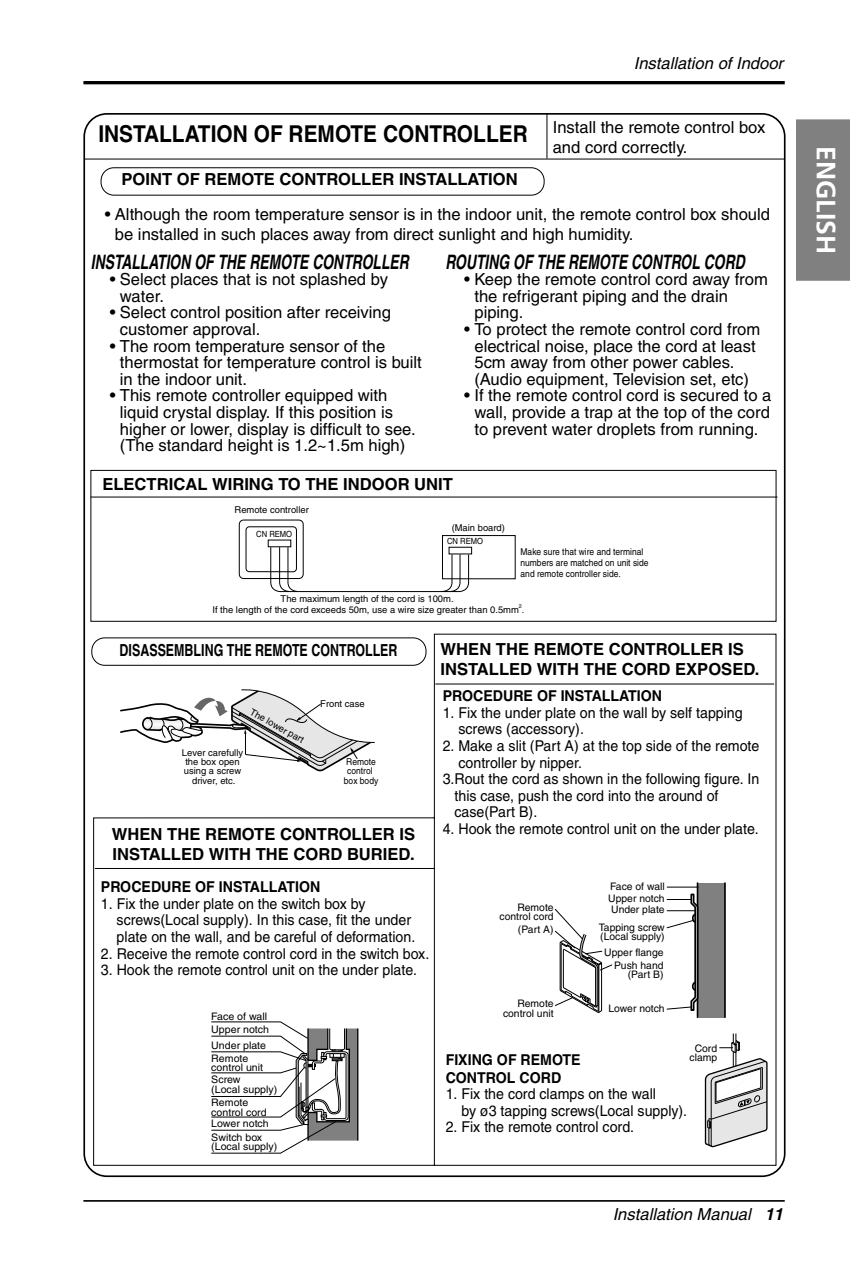
<style>
.page{position:relative;width:850px;height:1270px;background:#fff}
.page>*{position:absolute;margin:0;border:0;box-sizing:border-box;transform-origin:0 0}
.t1{font:700 26.6px "Frutiger";color:#fff}
.t2{font:700 23.2px "Helvetica";color:#000;scale:.9 1}
.t3{font:italic 700 20px "Helvetica";color:#000;scale:.7 1}
.t4{font:16.6px/16.6px "Helvetica";color:#000}
.t5{font:700 16.6px/20px "Helvetica";color:#000}
.t6{font:italic 16.6px "Helvetica";color:#000}
.t7{font:700 16.6px "Helvetica";color:#000;scale:.75 1}
.t8{font:15px/16.6px "Helvetica";color:#000;scale:.95 1}
.t9{font:700 15px/18px "Helvetica";color:#000;scale:.95 1}
.t10{font:10.4px/9.2px "Helvetica";color:#000}
.t11{font:9.4px/9.2px "Helvetica";color:#000;text-align:center}
.t12{font:9.4px/11px "Helvetica";color:#000;scale:.9 1}
.t13{font:8.4px "Helvetica";color:#000;scale:.9 1}
.t14{font:5.4px "Helvetica";color:#000}
.s1{font-size:9px}
.s2{font-weight:700}
</style>
<div class="page">
<hr style="left:83px;top:81px;width:702px;height:3px;background:#000">
<hr style="left:83px;top:1200px;width:702px;height:2px;background:#000">
<div style="left:796px;top:119px;width:54px;height:162px;background:#808080"></div>
<div style="left:101px;top:167px;width:444px;height:29px;border:1px solid #000;border-radius:13px"></div>
<div style="left:90px;top:470px;width:686px;height:152px;border:1px solid #000"></div>
<hr style="left:90px;top:497px;width:687px;height:1px;background:#000">
<hr style="left:84px;top:159px;width:701px;height:1px;background:#000">
<svg style="left:238px;top:519px;width:278px;height:74px"></svg>
<hr style="left:547px;top:114px;width:1px;height:44px;background:#000">
<svg style="left:93px;top:633px;width:684px;height:533px"></svg>
<div style="left:733px;top:1033px;width:3px;height:76px;background:#fff;border:1px solid #000"></div>
<svg style="left:211px;top:1021px;width:148px;height:133px"></svg>
<svg style="left:555px;top:909px;width:57px;height:105px"></svg>
<svg style="left:704px;top:1040px;width:64px;height:108px"></svg>
<hr style="left:95px;top:868px;width:340px;height:1px;background:#000">
<hr style="left:435px;top:684px;width:339px;height:1px;background:#000">
<p class="t6" style="left:634px;top:57px;width:151px">Installation of Indoor</p>
<h2 class="t2" style="left:98px;top:126px;width:743px">INSTALLATION OF REMOTE CONTROLLER <sup>Install</sup> <sup>the</sup> <sup>remote</sup> <sup>control</sup> <sup>box</sup></h2>
<p class="t4" style="left:553px;top:141px;width:136px">and cord correctly.</p>
<p class="t5" style="left:122px;top:171px;width:398px">POINT OF REMOTE CONTROLLER INSTALLATION</p>
<p class="t4" style="left:115px;top:206px;width:657px;line-height:20px;text-indent:-10px">• Although the room temperature sensor is in the indoor unit, the remote control box should be installed in such places away from direct sunlight and high humidity.</p>
<p class="t3" style="left:91px;top:254px;width:456px">INSTALLATION OF THE REMOTE CONTROLLER</p>
<p class="t4" style="left:120px;top:273px;width:270px;text-indent:-10px">• Select places that is not splashed by water.</p>
<p class="t4" style="left:120px;top:306px;width:273px;text-indent:-10px">• Select control position after receiving customer approval.</p>
<p class="t4" style="left:120px;top:339px;width:303px;text-indent:-10px">• The room temperature sensor of the thermostat for temperature control is built in the indoor unit.</p>
<p class="t4" style="left:120px;top:389px;width:297px;text-indent:-10px">• This remote controller equipped with liquid crystal display. If this position is higher or lower, display is difficult to see. (The standard height is 1.2~1.5m high)</p>
<p class="t3" style="left:445px;top:254px;width:429px">ROUTING OF THE REMOTE CONTROL CORD</p>
<p class="t4" style="left:474px;top:273px;width:295px;text-indent:-10px">• Keep the remote control cord away from the refrigerant piping and the drain piping.</p>
<p class="t4" style="left:474px;top:322px;width:287px;text-indent:-10px">• To protect the remote control cord from electrical noise, place the cord at least 5cm away from other power cables. (Audio equipment, Television set, etc)</p>
<p class="t4" style="left:464px;top:389px;width:309px;text-align:center">• If the remote control cord is secured to a wall, provide a trap at the top of the cord to prevent water droplets from running.</p>
<p class="t5" style="left:102px;top:475px;width:352px">ELECTRICAL WIRING TO THE INDOOR UNIT</p>
<p class="t11" style="left:235px;top:506px;width:76px">Remote controller</p>
<p class="t13" style="left:256px;top:531px;width:41px">CN REMO</p>
<p class="t11" style="left:452px;top:524px;width:55px">(Main board)</p>
<p class="t13" style="left:447px;top:538px;width:41px">CN REMO</p>
<p class="t12" style="left:521px;top:547px;width:144px">Make sure that wire and terminal numbers are matched on unit side and remote controller side.</p>
<p class="t11" style="left:212px;top:594px;width:314px;line-height:11px">The maximum length of the cord is 100m.<br>If the length of the cord exceeds 50m, use a wire size greater than 0.5mm <span class="s1">.</span></p>
<p class="t14" style="left:519px;top:604px;width:5px">2</p>
<p class="t7" style="left:120px;top:644px;width:372px">DISASSEMBLING THE REMOTE CONTROLLER</p>
<p class="t11" style="left:253px;top:708px;width:62px;rotate:29deg">The lower part</p>
<p class="t11" style="left:182px;top:749px;width:63px">Lever carefully the box open using a screw driver, etc.</p>
<p class="t11" style="left:320px;top:700px;width:46px">Front case</p>
<p class="t12" style="left:344px;top:758px;width:40px;line-height:9.2px;text-align:center">Remote control box body</p>
<p class="t5" style="left:112px;top:826px;width:305px">WHEN THE REMOTE CONTROLLER IS<br>INSTALLED WITH THE CORD BURIED.</p>
<p class="t9" style="left:101px;top:879px;width:233px">PROCEDURE OF INSTALLATION</p>
<p class="t8" style="left:117px;top:897px;width:316px;text-indent:-16px">1. Fix the under plate on the switch box by screws(Local supply). In this case, fit the under plate on the wall, and be careful of deformation.</p>
<p class="t8" style="left:101px;top:946px;width:347px">2. Receive the remote control cord in the switch box.</p>
<p class="t8" style="left:101px;top:963px;width:334px">3. Hook the remote control unit on the under plate.</p>
<p class="t10" style="left:211px;top:1011px;width:59px;line-height:13.2px">Face of wall<br>Upper notch</p>
<p class="t10" style="left:211px;top:1040px;width:56px;line-height:13px">Under plate<br>Remote</p>
<p class="t10" style="left:211px;top:1064px;width:53px">control unit</p>
<p class="t10" style="left:211px;top:1099px;width:57px">Remote control cord</p>
<p class="t10" style="left:211px;top:1076px;width:68px">Screw<br>(Local supply)</p>
<p class="t10" style="left:211px;top:1118px;width:59px;line-height:13.2px">Lower notch<br>Switch box</p>
<p class="t10" style="left:211px;top:1143px;width:68px">(Local supply)</p>
<p class="t5" style="left:441px;top:641px;width:320px">WHEN THE REMOTE CONTROLLER IS<br>INSTALLED WITH THE CORD EXPOSED.</p>
<p class="t9" style="left:443px;top:688px;width:233px">PROCEDURE OF INSTALLATION</p>
<p class="t8" style="left:458px;top:706px;width:301px;text-indent:-16px">1. Fix the under plate on the wall by self tapping screws (accessory).</p>
<p class="t8" style="left:443px;top:739px;width:335px">2. Make a slit (Part A) at the top side of the remote</p>
<p class="t8" style="left:458px;top:755px;width:132px">controller by nipper.</p>
<p class="t8" style="left:443px;top:772px;width:335px">3.Rout the cord as shown in the following figure. In</p>
<p class="t8" style="left:455px;top:789px;width:279px">this case, push the cord into the around of</p>
<p class="t8" style="left:455px;top:805px;width:89px">case(Part B).</p>
<p class="t8" style="left:443px;top:822px;width:334px">4. Hook the remote control unit on the under plate.</p>
<p class="t10" style="left:608px;top:882px;width:58px;line-height:12px">Face of wall<br>Upper notch</p>
<p class="t10" style="left:517px;top:904px;width:38px">Remote</p>
<p class="t10" style="left:611px;top:906px;width:55px">Under plate</p>
<p class="t10" style="left:500px;top:913px;width:56px">control cord</p>
<p class="t10" style="left:518px;top:926px;width:37px">(Part A)</p>
<p class="t10" style="left:503px;top:1000px;width:52px;text-align:right">Remote control unit</p>
<p class="t10" style="left:599px;top:923px;width:67px">Tapping screw (Local supply)</p>
<p class="t10" style="left:604px;top:948px;width:61px">Upper flange</p>
<p class="t10" style="left:614px;top:961px;width:51px;text-align:right">Push hand (Part B)</p>
<p class="t10" style="left:609px;top:1004px;width:58px">Lower notch</p>
<p class="t10" style="left:690px;top:1044px;width:29px;text-align:center">Cord clamp</p>
<p class="t9" style="left:446px;top:1052px;width:144px">FIXING OF REMOTE<br>CONTROL CORD</p>
<p class="t8" style="left:461px;top:1087px;width:239px;text-indent:-16px">1. Fix the cord clamps on the wall<br>by ø3 tapping screws(Local supply).</p>
<p class="t8" style="left:446px;top:1120px;width:200px">2. Fix the remote control cord.</p>
<p class="t6" style="left:613px;top:1208px;width:172px">Installation Manual <span class="s2">11</span></p>
<h1 class="t1" style="left:837px;top:146px;width:109px;rotate:90deg">ENGLISH</h1>
</div>
